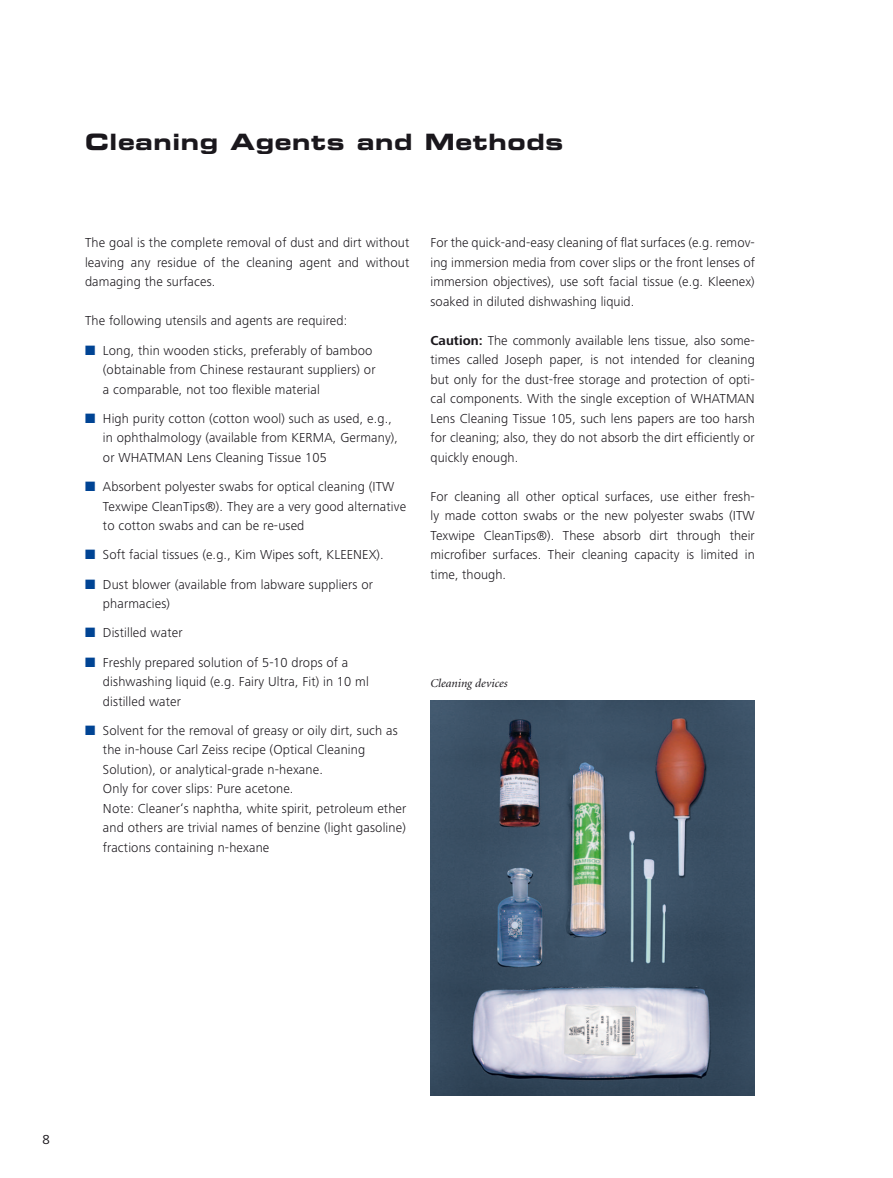
<style>
.page{position:relative;width:893px;height:1178px;background:#fff}
.page>*{position:absolute;margin:0;border:0;box-sizing:border-box;transform-origin:0 0}
.t1{font:22.5px "Eurostile Bold Extended Two";letter-spacing:.03em;color:#1a171c}
.t2{font:300 13.5px/19.5px "Frutiger Next LT";letter-spacing:.01em;color:#1a171c}
.t3{font:13.5px "Frutiger Next LT";color:#1a171c}
.t4{font:italic 12px "Minion";color:#1a171c}
.s1{color:#004494}
.s2{font-weight:700}
</style>
<div class="page">
<img style="left:431px;top:700px;width:324px;height:396px">
<h1 class="t1" style="left:85px;top:126px;width:480px">Cleaning Agents and Methods</h1>
<p class="t2" style="left:85px;top:233px;width:326px;text-align:justify">The goal is the complete removal of dust and dirt without leaving any residue of the cleaning agent and without damaging the surfaces.</p>
<p class="t2" style="left:85px;top:311px;width:264px">The following utensils and agents are required:</p>
<p class="t2" style="left:103px;top:340px;width:274px;text-indent:-18px"><span class="s1">■</span> Long, thin wooden sticks, preferably of bamboo (obtainable from Chinese restaurant suppliers) or a comparable, not too flexible material</p>
<p class="t2" style="left:103px;top:409px;width:297px;text-indent:-18px"><span class="s1">■</span> High purity cotton (cotton wool) such as used, e.g., in ophthalmology (available from KERMA, Germany), or WHATMAN Lens Cleaning Tissue 105</p>
<p class="t2" style="left:103px;top:477px;width:305px;text-indent:-18px"><span class="s1">■</span> Absorbent polyester swabs for optical cleaning (ITW<br>Texwipe CleanTips®). They are a very good alternative to cotton swabs and can be re-used</p>
<p class="t2" style="left:85px;top:545px;width:300px"><span class="s1">■</span> Soft facial tissues (e.g., Kim Wipes soft, KLEENEX).</p>
<p class="t2" style="left:103px;top:574px;width:272px;text-indent:-18px"><span class="s1">■</span> Dust blower (available from labware suppliers or pharmacies)</p>
<p class="t2" style="left:85px;top:623px;width:99px"><span class="s1">■</span> Distilled water</p>
<p class="t2" style="left:103px;top:652px;width:267px;text-indent:-18px"><span class="s1">■</span> Freshly prepared solution of 5-10 drops of a dishwashing liquid (e.g. Fairy Ultra, Fit) in 10 ml distilled water</p>
<p class="t2" style="left:103px;top:721px;width:305px;text-indent:-18px"><span class="s1">■</span> Solvent for the removal of greasy or oily dirt, such as the in-house Carl Zeiss recipe (Optical Cleaning Solution), or analytical-grade n-hexane.<br>Only for cover slips: Pure acetone.<br>Note: Cleaner‘s naphtha, white spirit, petroleum ether and others are trivial names of benzine (light gasoline) fractions containing n-hexane</p>
<p class="t2" style="left:431px;top:233px;width:326px;text-align:justify">For the quick-and-easy cleaning of flat surfaces (e.g. remov&shy;ing immersion media from cover slips or the front lenses of immersion objectives), use soft facial tissue (e.g. Kleenex) soaked in diluted dishwashing liquid.</p>
<p class="t2" style="left:431px;top:331px;width:326px;text-align:justify"><span class="s2">Caution:</span> The commonly available lens tissue, also some&shy;times called Joseph paper, is not intended for cleaning but only for the dust-free storage and protection of opti&shy;cal components. With the single exception of WHATMAN Lens Cleaning Tissue 105, such lens papers are too harsh for cleaning; also, they do not absorb the dirt efficiently or quickly enough.</p>
<p class="t2" style="left:431px;top:486px;width:326px;text-align:justify">For cleaning all other optical surfaces, use either fresh&shy;ly made cotton swabs or the new polyester swabs (ITW Texwipe CleanTips®). These absorb dirt through their microfiber surfaces. Their cleaning capacity is limited in time, though.</p>
<p class="t4" style="left:431px;top:678px;width:79px">Cleaning devices</p>
<p class="t3" style="left:43px;top:1132px;width:9px">8</p>
</div>
